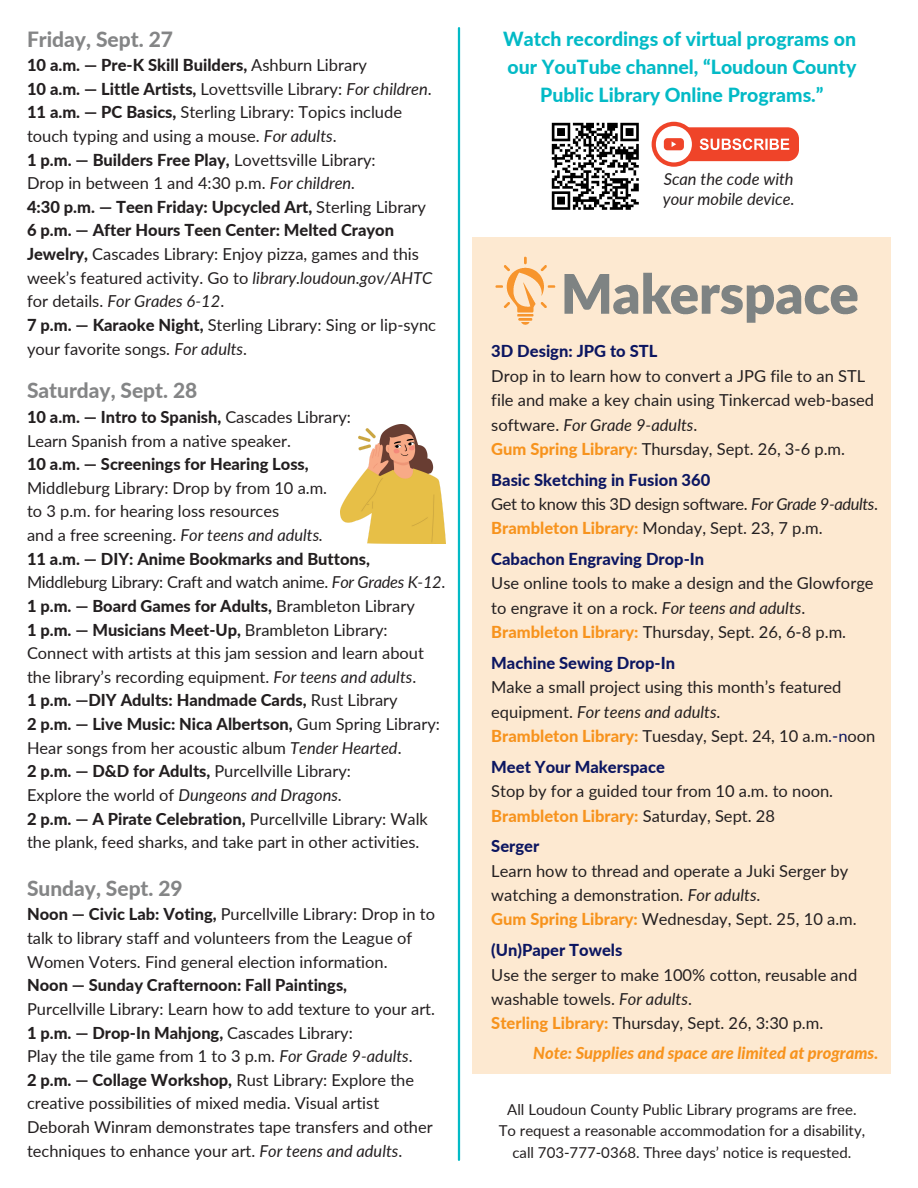
<style>
.page{position:relative;width:918px;height:1188px;background:#fff}
.page>*{position:absolute;margin:0;border:0;box-sizing:border-box;transform-origin:0 0}
.t1{font:800 21px "Lato";color:#848586}
.t2{font:800 19.5px/28.2px "Lato";color:#03bac6;text-align:center}
.t3{font:16.5px/23.7px "Lato";color:#231f20}
.t4{font:800 16.5px "Lato";color:#231f20}
.t5{font:800 16.5px "Lato";color:#0c1661}
.t6{font:16.5px "Lato";letter-spacing:-.025em;color:#231f20}
.t7{font:italic 800 16.5px "Lato";color:#f7931d}
.t8{font:800 16.5px "Lato";color:#f7931d}
.t9{font:italic 16.5px "Lato";color:#231f20}
.t10{font:15px/21.3px "Lato";color:#231f20;text-align:center}
.s1{font-weight:400}
.s2{font-weight:400;font-style:italic}
.s3{font-weight:800}
.s4{font-style:italic}
.s5{font-weight:800;color:#f7931d}
.s6{color:#0c1661}
.s7{font-weight:400;color:#231f20}
</style>
<div class="page">
<hr style="left:458px;top:28px;width:2px;height:1132px;background:#03bac6">
<img style="left:551px;top:122px;width:101px;height:88px">
<div style="left:662px;top:127px;width:137px;height:34px;background:#ef4429;border-radius:11px"></div>
<div style="left:652px;top:122px;width:44px;height:45px;background:#ef4429;border-radius:50%"></div>
<div style="left:656px;top:126px;width:36px;height:36px;background:#fff;border-radius:50%"></div>
<div style="left:664px;top:138px;width:20px;height:12px;background:#ef4429;border-radius:4px"></div>
<svg style="left:672px;top:141px;width:4px;height:6px"></svg>
<svg style="left:700px;top:138px;width:89px;height:12px"></svg>
<div style="left:473px;top:237px;width:418px;height:837px;background:#fde9d1"></div>
<img style="left:495px;top:256px;width:363px;height:69px">
<img style="left:341px;top:425px;width:104px;height:118px">
<p class="t1" style="left:27px;top:27px;width:148px">Friday, Sept. 27</p>
<p class="t4" style="left:27px;top:55px;width:341px">10 a.m. — Pre-K Skill Builders, <span class="s1">Ashburn Library</span></p>
<p class="t4" style="left:27px;top:78px;width:406px">10 a.m. — Little Artists, <span class="s1">Lovettsville Library:</span> <span class="s2">For children</span><span class="s1">.</span></p>
<p class="t3" style="left:27px;top:100px;width:377px"><span class="s3">11 a.m. — PC Basics,</span> Sterling Library: Topics include touch typing and using a mouse. <span class="s4">For adults</span>.</p>
<p class="t4" style="left:27px;top:149px;width:350px">1 p.m. — Builders Free Play, <span class="s1">Lovettsville Library:</span></p>
<p class="t3" style="left:27px;top:171px;width:330px">Drop in between 1 and 4:30 p.m. <span class="s4">For children.</span></p>
<p class="t4" style="left:27px;top:196px;width:401px">4:30 p.m. — Teen Friday: Upcycled Art, <span class="s1">Sterling Library</span></p>
<p class="t3" style="left:27px;top:218px;width:407px"><span class="s3">6 p.m. — After Hours Teen Center: Melted Crayon Jewelry,</span> Cascades Library: Enjoy pizza, games and this week’s featured activity. Go to <span class="s4">library.loudoun.gov/AHTC </span>for details. <span class="s4">For Grades 6-12</span>.</p>
<p class="t3" style="left:27px;top:313px;width:411px"><span class="s3">7 p.m. — Karaoke Night,</span> Sterling Library: Sing or lip-sync your favorite songs. <span class="s4">For adults</span>.</p>
<p class="t1" style="left:27px;top:377px;width:172px">Saturday, Sept. 28</p>
<p class="t4" style="left:27px;top:407px;width:325px">10 a.m. — Intro to Spanish, <span class="s1">Cascades Library:</span></p>
<p class="t3" style="left:27px;top:428px;width:266px">Learn Spanish from a native speaker.</p>
<p class="t4" style="left:27px;top:454px;width:283px">10 a.m. — Screenings for Hearing Loss,</p>
<p class="t3" style="left:27px;top:476px;width:302px">Middleburg Library: Drop by from 10 a.m.</p>
<p class="t3" style="left:27px;top:499px;width:254px">to 3 p.m. for hearing loss resources</p>
<h1 class="t3" style="left:27px;top:523px;width:298px">and a free screening. <span class="s4">For teens and adults.</span></h1>
<p class="t4" style="left:27px;top:548px;width:344px">11 a.m. — DIY: Anime Bookmarks and Buttons,</p>
<p class="t3" style="left:27px;top:570px;width:420px">Middleburg Library: Craft and watch anime. <span class="s4">For Grades K-12</span>.</p>
<p class="t4" style="left:27px;top:596px;width:389px">1 p.m. — Board Games for Adults, <span class="s1">Brambleton Library</span></p>
<p class="t3" style="left:27px;top:617px;width:398px"><span class="s3">1 p.m. — Musicians Meet-Up,</span> Brambleton Library:<br>Connect with artists at this jam session and learn about the library’s recording equipment. <span class="s4">For teens and adults</span>.</p>
<p class="t4" style="left:27px;top:690px;width:372px">1 p.m. —DIY Adults: Handmade Cards, <span class="s1">Rust Library</span></p>
<p class="t3" style="left:27px;top:712px;width:414px"><span class="s3">2 p.m. — Live Music: Nica Albertson,</span> Gum Spring Library:<br>Hear songs from her acoustic album <span class="s4">Tender Hearted</span>.</p>
<p class="t3" style="left:27px;top:759px;width:325px"><span class="s3">2 p.m. — D&amp;D for Adults,</span> Purcellville Library:</p>
<p class="t3" style="left:27px;top:783px;width:316px">Explore the world of <span class="s4">Dungeons and Dragons</span>.</p>
<p class="t3" style="left:27px;top:806px;width:402px"><span class="s3">2 p.m. — A Pirate Celebration,</span> Purcellville Library: Walk the plank, feed sharks, and take part in other activities.</p>
<p class="t1" style="left:27px;top:875px;width:157px">Sunday, Sept. 29</p>
<p class="t3" style="left:27px;top:902px;width:410px"><span class="s3">Noon — Civic Lab: Voting,</span> Purcellville Library: Drop in to talk to library staff and volunteers from the League of<br>Women Voters. Find general election information.</p>
<p class="t4" style="left:27px;top:975px;width:322px">Noon — Sunday Crafternoon: Fall Paintings,</p>
<p class="t3" style="left:27px;top:997px;width:410px">Purcellville Library: Learn how to add texture to your art.</p>
<p class="t4" style="left:27px;top:1022px;width:327px">1 p.m. — Drop-In Mahjong, <span class="s1">Cascades Library:</span></p>
<p class="t3" style="left:27px;top:1044px;width:387px">Play the tile game from 1 to 3 p.m. <span class="s4">For Grade 9-adults</span>.</p>
<p class="t3" style="left:27px;top:1068px;width:407px"><span class="s3">2 p.m. — Collage Workshop,</span> Rust Library: Explore the creative possibilities of mixed media. Visual artist Deborah Winram demonstrates tape transfers and other techniques to enhance your art. <span class="s4">For teens and adults</span>.</p>
<p class="t2" style="left:503px;top:24px;width:355px">Watch recordings of virtual programs on our YouTube channel, “Loudoun County<br>Public Library Online Programs.”</p>
<p class="t9" style="left:664px;top:169px;width:132px">Scan the code with</p>
<p class="t9" style="left:663px;top:188px;width:133px">your mobile device.</p>
<p class="t5" style="left:491px;top:341px;width:168px">3D Design: JPG to STL</p>
<p class="t3" style="left:491px;top:363px;width:384px;line-height:24.3px">Drop in to learn how to convert a JPG file to an STL file and make a key chain using Tinkercad web-based software. <span class="s4">For Grade 9-adults</span>.</p>
<p class="t3" style="left:491px;top:437px;width:355px"><span class="s5">Gum Spring Library:</span> Thursday, Sept. 26, 3-6 p.m.</p>
<p class="t5" style="left:491px;top:469px;width:221px">Basic Sketching in Fusion 360</p>
<p class="t6" style="left:491px;top:494px;width:388px">Get to know this 3D design software. <span class="s4">For Grade 9-adults</span>.</p>
<p class="t3" style="left:491px;top:516px;width:333px"><span class="s5">Brambleton Library:</span> Monday, Sept. 23, 7 p.m.</p>
<p class="t5" style="left:491px;top:549px;width:214px">Cabachon Engraving Drop-In</p>
<p class="t3" style="left:491px;top:571px;width:384px;line-height:24.3px">Use online tools to make a design and the Glowforge to engrave it on a rock. <span class="s4">For teens and adults</span>.</p>
<p class="t3" style="left:491px;top:620px;width:356px"><span class="s5">Brambleton Library:</span> Thursday, Sept. 26, 6-8 p.m.</p>
<p class="t5" style="left:491px;top:653px;width:185px">Machine Sewing Drop-In</p>
<p class="t3" style="left:491px;top:675px;width:352px;line-height:24.3px">Make a small project using this month’s featured equipment. <span class="s4">For teens and adults</span>.</p>
<p class="t3" style="left:491px;top:724px;width:386px"><span class="s5">Brambleton Library:</span> Tuesday, Sept. 24, 10 a.m<span class="s6">.-n</span>oon</p>
<p class="t5" style="left:491px;top:757px;width:175px">Meet Your Makerspace</p>
<p class="t3" style="left:491px;top:779px;width:343px">Stop by for a guided tour from 10 a.m. to noon.</p>
<p class="t8" style="left:491px;top:805px;width:285px">Brambleton Library: <span class="s7">Saturday, Sept. 28</span></p>
<p class="t5" style="left:491px;top:836px;width:49px">Serger</p>
<p class="t3" style="left:491px;top:858px;width:358px;line-height:24.3px">Learn how to thread and operate a Juki Serger by watching a demonstration. <span class="s4">For adults</span>.</p>
<p class="t3" style="left:491px;top:907px;width:367px"><span class="s5">Gum Spring Library:</span> Wednesday, Sept. 25, 10 a.m.</p>
<p class="t5" style="left:491px;top:940px;width:133px">(Un)Paper Towels</p>
<p class="t3" style="left:491px;top:962px;width:367px;line-height:24.3px">Use the serger to make 100% cotton, reusable and washable towels. <span class="s4">For adults</span>.</p>
<p class="t3" style="left:491px;top:1011px;width:334px"><span class="s5">Sterling Library:</span> Thursday, Sept. 26, 3:30 p.m.</p>
<p class="t7" style="left:533px;top:1043px;width:347px">Note: Supplies and space are limited at programs.</p>
<h2 class="t10" style="left:507px;top:1098px;width:351px">All Loudoun County Public Library programs are free.</h2>
<p class="t10" style="left:499px;top:1120px;width:368px">To request a reasonable accommodation for a disability, call 703-777-0368. Three days’ notice is requested.</p>
</div>
